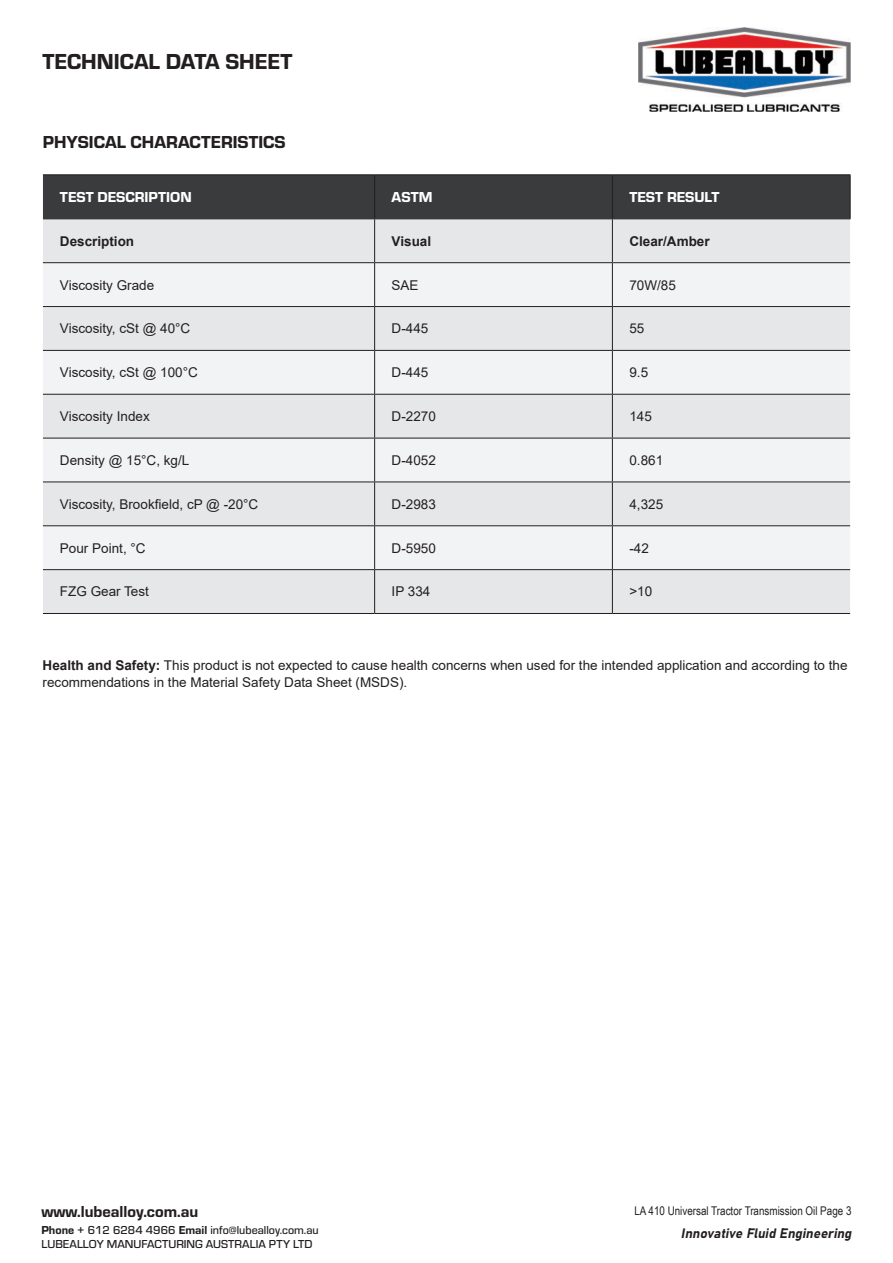
<style>
.page{position:relative;width:893px;height:1263px;background:#fff}
.page>*{position:absolute;margin:0;border:0;box-sizing:border-box;transform-origin:0 0}
.Main_Header{font:22.5px "Eurostile Hea";color:#231f20}
.Sub_Header{font:18px "Eurostile Hea";color:#231f20}
.t1{font:16.5px "Eurostile Hea";color:#231f20}
.Body{font:15px "Eurostile Hea";color:#fff}
.Body-2{font:13.5px/16.2px "Arial";color:#231f20}
.Body-3{font:700 13.5px "Arial";color:#231f20}
.t2{font:italic 13.5px "Bahnschrift";color:#231f20}
.t3{font:500 12px/14.4px "Eurostile";color:#231f20}
.t4{font:12px "Arial Narrow";color:#231f20}
.s1{font-weight:700}
.s2{font-family:"Eurostile Hea";font-weight:400}
</style>
<div class="page">
<img style="left:638px;top:28px;width:212px;height:83px">
<div style="left:43px;top:175px;width:807px;height:43px;background:#3a3b3c"></div>
<div style="left:43px;top:219px;width:807px;height:394px;background:#e6e7e9"></div>
<svg style="left:43px;top:263px;width:807px;height:306px;fill:#f2f3f4"></svg>
<hr style="left:374px;top:219px;width:1px;height:43px;background:#231f20">
<hr style="left:374px;top:263px;width:1px;height:43px;background:#231f20">
<hr style="left:374px;top:307px;width:1px;height:43px;background:#231f20">
<hr style="left:374px;top:351px;width:1px;height:43px;background:#231f20">
<hr style="left:374px;top:395px;width:1px;height:43px;background:#231f20">
<hr style="left:374px;top:438px;width:1px;height:44px;background:#231f20">
<hr style="left:374px;top:482px;width:1px;height:43px;background:#231f20">
<hr style="left:374px;top:526px;width:1px;height:43px;background:#231f20">
<hr style="left:374px;top:570px;width:1px;height:43px;background:#231f20">
<hr style="left:43px;top:174px;width:332px;height:1px;background:#231f20">
<hr style="left:375px;top:174px;width:237px;height:1px;background:#231f20">
<hr style="left:612px;top:174px;width:238px;height:1px;background:#231f20">
<hr style="left:612px;top:570px;width:1px;height:43px;background:#231f20">
<hr style="left:612px;top:482px;width:1px;height:43px;background:#231f20">
<hr style="left:612px;top:395px;width:1px;height:43px;background:#231f20">
<hr style="left:612px;top:307px;width:1px;height:43px;background:#231f20">
<hr style="left:612px;top:219px;width:1px;height:43px;background:#231f20">
<hr style="left:612px;top:218px;width:238px;height:1px;background:#231f20">
<hr style="left:612px;top:263px;width:1px;height:43px;background:#231f20">
<hr style="left:612px;top:262px;width:238px;height:1px;background:#231f20">
<hr style="left:612px;top:306px;width:238px;height:1px;background:#231f20">
<hr style="left:612px;top:351px;width:1px;height:43px;background:#231f20">
<hr style="left:612px;top:350px;width:238px;height:1px;background:#231f20">
<hr style="left:612px;top:394px;width:238px;height:1px;background:#231f20">
<hr style="left:612px;top:438px;width:1px;height:44px;background:#231f20">
<hr style="left:612px;top:438px;width:238px;height:1px;background:#231f20">
<hr style="left:612px;top:482px;width:238px;height:1px;background:#231f20">
<hr style="left:612px;top:526px;width:1px;height:43px;background:#231f20">
<hr style="left:612px;top:525px;width:238px;height:1px;background:#231f20">
<hr style="left:612px;top:569px;width:238px;height:1px;background:#231f20">
<hr style="left:612px;top:613px;width:238px;height:1px;background:#231f20">
<hr style="left:374px;top:175px;width:1px;height:43px;background:#231f20">
<hr style="left:612px;top:175px;width:1px;height:43px;background:#231f20">
<hr style="left:850px;top:175px;width:1px;height:43px;background:#231f20">
<hr style="left:43px;top:218px;width:332px;height:1px;background:#231f20">
<hr style="left:375px;top:218px;width:237px;height:1px;background:#231f20">
<hr style="left:43px;top:262px;width:332px;height:1px;background:#231f20">
<hr style="left:375px;top:262px;width:237px;height:1px;background:#231f20">
<hr style="left:43px;top:306px;width:332px;height:1px;background:#231f20">
<hr style="left:375px;top:306px;width:237px;height:1px;background:#231f20">
<hr style="left:43px;top:350px;width:332px;height:1px;background:#231f20">
<hr style="left:375px;top:350px;width:237px;height:1px;background:#231f20">
<hr style="left:43px;top:394px;width:332px;height:1px;background:#231f20">
<hr style="left:375px;top:394px;width:237px;height:1px;background:#231f20">
<hr style="left:43px;top:438px;width:332px;height:1px;background:#231f20">
<hr style="left:375px;top:438px;width:237px;height:1px;background:#231f20">
<hr style="left:43px;top:482px;width:332px;height:1px;background:#231f20">
<hr style="left:375px;top:482px;width:237px;height:1px;background:#231f20">
<hr style="left:43px;top:525px;width:332px;height:1px;background:#231f20">
<hr style="left:375px;top:525px;width:237px;height:1px;background:#231f20">
<hr style="left:43px;top:569px;width:332px;height:1px;background:#231f20">
<hr style="left:375px;top:569px;width:237px;height:1px;background:#231f20">
<hr style="left:43px;top:613px;width:332px;height:1px;background:#231f20">
<hr style="left:375px;top:613px;width:237px;height:1px;background:#231f20">
<p class="Main_Header" style="left:43px;top:46px;width:252px">TECHNICAL DATA SHEET</p>
<p class="Sub_Header" style="left:43px;top:130px;width:244px">PHYSICAL CHARACTERISTICS</p>
<p class="Body" style="left:60px;top:186px;width:133px">TEST DESCRIPTION</p>
<p class="Body" style="left:392px;top:186px;width:42px">ASTM</p>
<p class="Body" style="left:629px;top:186px;width:92px">TEST RESULT</p>
<p class="Body-3" style="left:60px;top:231px;width:76px">Description</p>
<p class="Body-3" style="left:392px;top:231px;width:41px">Visual</p>
<p class="Body-3" style="left:629px;top:231px;width:82px">Clear/Amber</p>
<p class="Body-2" style="left:60px;top:277px;width:96px">Viscosity Grade</p>
<p class="Body-2" style="left:392px;top:277px;width:29px">SAE</p>
<p class="Body-2" style="left:629px;top:277px;width:48px">70W/85</p>
<p class="Body-2" style="left:60px;top:320px;width:132px">Viscosity, cSt @ 40°C</p>
<p class="Body-2" style="left:392px;top:320px;width:38px">D-445</p>
<p class="Body-2" style="left:629px;top:320px;width:17px">55</p>
<p class="Body-2" style="left:60px;top:364px;width:139px">Viscosity, cSt @ 100°C</p>
<p class="Body-2" style="left:392px;top:364px;width:38px">D-445</p>
<p class="Body-2" style="left:629px;top:364px;width:20px">9.5</p>
<p class="Body-2" style="left:60px;top:408px;width:91px">Viscosity Index</p>
<p class="Body-2" style="left:392px;top:408px;width:46px">D-2270</p>
<p class="Body-2" style="left:629px;top:408px;width:24px">145</p>
<p class="Body-2" style="left:60px;top:452px;width:131px">Density @ 15°C, kg/L</p>
<p class="Body-2" style="left:392px;top:452px;width:46px">D-4052</p>
<p class="Body-2" style="left:629px;top:452px;width:35px">0.861</p>
<p class="Body-2" style="left:60px;top:496px;width:200px">Viscosity, Brookfield, cP @ -20°C</p>
<p class="Body-2" style="left:392px;top:496px;width:46px">D-2983</p>
<p class="Body-2" style="left:629px;top:496px;width:35px">4,325</p>
<p class="Body-2" style="left:60px;top:540px;width:87px">Pour Point, °C</p>
<p class="Body-2" style="left:392px;top:540px;width:46px">D-5950</p>
<p class="Body-2" style="left:629px;top:540px;width:21px">-42</p>
<p class="Body-2" style="left:60px;top:583px;width:91px">FZG Gear Test</p>
<p class="Body-2" style="left:392px;top:583px;width:40px">IP 334</p>
<p class="Body-2" style="left:629px;top:583px;width:24px">&gt;10</p>
<p class="Body-2" style="left:43px;top:657px;width:806px"><span class="s1">Health and Safety:</span> This product is not expected to cause health concerns when used for the intended application and according to the recommendations in the Material Safety Data Sheet (MSDS).</p>
<p class="t1" style="left:41px;top:1200px;width:158px">www.lubealloy.com.au</p>
<p class="t3" style="left:41px;top:1222px;width:279px"><span class="s2">Phone</span> + 612 6284 4966 <span class="s2">Email</span> info@lubealloy.com.au<br>LUBEALLOY MANUFACTURING AUSTRALIA PTY LTD</p>
<p class="t4" style="left:634px;top:1202px;width:219px">LA 410 Universal Tractor Transmission Oil Page 3</p>
<p class="t2" style="left:681px;top:1223px;width:175px">Innovative Fluid Engineering</p>
</div>
